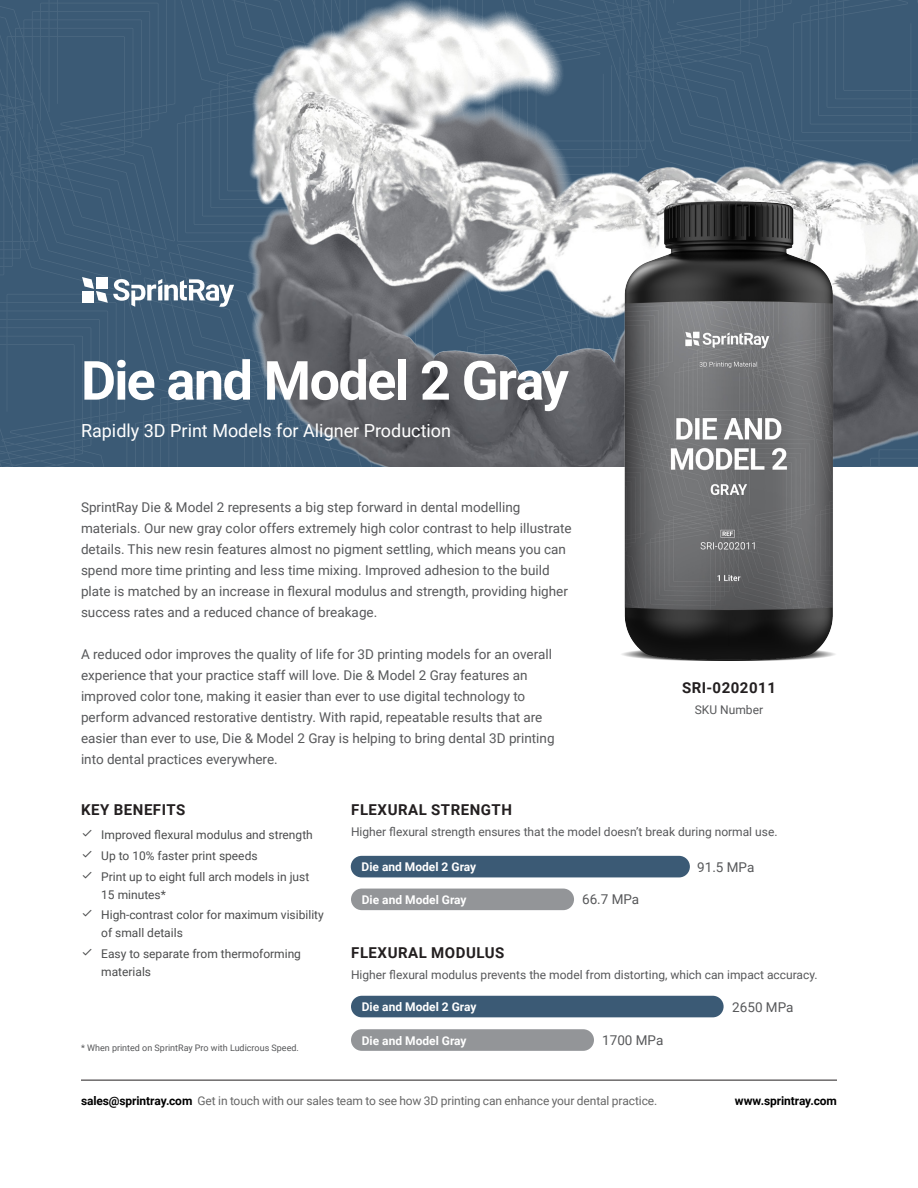
<style>
.page{position:relative;width:918px;height:1188px;background:#fff}
.page>*{position:absolute;margin:0;border:0;box-sizing:border-box;transform-origin:0 0}
.t1{font:700 54px "Roboto";letter-spacing:-.03em;color:#fff}
.sub-head{font:18px "Roboto";color:#fff}
.characteristics{font:700 15px "Roboto";letter-spacing:.035em;color:#231f20}
.t2{font:13.5px/21px "Roboto";color:#57585a}
.t3{font:12px/18px "Roboto";color:#4b4c4d}
.t4{font:12px "Roboto";letter-spacing:-.01em;color:#666}
.footnotes{font:12px "Roboto";color:#57585a}
.characteristics-2{font:12px "Roboto";color:#57585a}
.bars{font:700 12px "Roboto";color:#fff}
.t5{font:700 12px "Roboto";letter-spacing:-.005em;color:#000}
.footnotes-2{font:9px "Roboto";color:#57585a}
.s1{font-weight:700;color:#000}
</style>
<div class="page">
<hr style="left:81px;top:1080px;width:756px;height:1px;background:#231f20">
<svg style="left:234px;top:252px;width:12px;height:215px;background:#3c5b76"></svg>
<svg style="left:234px;top:0;width:12px;height:200px;background:#3c5b75"></svg>
<img style="left:246px;top:0;width:672px;height:467px">
<svg style="left:0;top:0;width:234px;height:467px;background:#3f5d78"></svg>
<div style="left:351px;top:996px;width:373px;height:21px;background:#3b5a75;border-radius:11px"></div>
<div style="left:351px;top:1029px;width:243px;height:22px;background:#939598;border-radius:11px"></div>
<div style="left:351px;top:889px;width:223px;height:21px;background:#939598;border-radius:11px"></div>
<img style="left:621px;top:202px;width:216px;height:458px">
<div style="left:351px;top:856px;width:339px;height:21px;background:#3b5a75;border-radius:11px"></div>
<p class="t1" style="left:81px;top:343px;width:489px">Die and Model 2 Gray</p>
<p class="sub-head" style="left:81px;top:418px;width:372px">Rapidly 3D Print Models for Aligner Production</p>
<p class="t2" style="left:81px;top:496px;width:492px">SprintRay Die &amp; Model 2 represents a big step forward in dental modelling materials. Our new gray color offers extremely high color contrast to help illustrate details. This new resin features almost no pigment settling, which means you can spend more time printing and less time mixing. Improved adhesion to the build plate is matched by an increase in flexural modulus and strength, providing higher success rates and a reduced chance of breakage.</p>
<p class="t2" style="left:81px;top:643px;width:475px">A reduced odor improves the quality of life for 3D printing models for an overall experience that your practice staff will love. Die &amp; Model 2 Gray features an improved color tone, making it easier than ever to use digital technology to perform advanced restorative dentistry. With rapid, repeatable results that are easier than ever to use, Die &amp; Model 2 Gray is helping to bring dental 3D printing into dental practices everywhere.</p>
<p class="characteristics" style="left:682px;top:677px;width:95px">SRI-0202011</p>
<p class="footnotes" style="left:695px;top:701px;width:70px">SKU Number</p>
<p class="characteristics" style="left:81px;top:799px;width:106px">KEY BENEFITS</p>
<p class="t3" style="left:101px;top:826px;width:213px">Improved flexural modulus and strength</p>
<p class="t3" style="left:101px;top:846px;width:158px">Up to 10% faster print speeds</p>
<p class="t3" style="left:101px;top:867px;width:210px">Print up to eight full arch models in just<br>15 minutes*</p>
<p class="t3" style="left:101px;top:906px;width:224px">High-contrast color for maximum visibility of small details</p>
<p class="t3" style="left:101px;top:944px;width:201px">Easy to separate from thermoforming materials</p>
<p class="footnotes-2" style="left:81px;top:1042px;width:219px">* When printed on SprintRay Pro with Ludicrous Speed.</p>
<p class="characteristics" style="left:351px;top:799px;width:162px">FLEXURAL STRENGTH</p>
<p class="characteristics-2" style="left:351px;top:823px;width:428px">Higher flexural strength ensures that the model doesn’t break during normal use.</p>
<p class="bars" style="left:362px;top:858px;width:116px">Die and Model 2 Gray</p>
<p class="t2" style="left:697px;top:856px;width:59px">91.5 MPa</p>
<p class="bars" style="left:362px;top:891px;width:106px">Die and Model Gray</p>
<p class="t2" style="left:582px;top:889px;width:59px">66.7 MPa</p>
<p class="characteristics" style="left:351px;top:943px;width:155px">FLEXURAL MODULUS</p>
<p class="footnotes" style="left:351px;top:967px;width:468px">Higher flexural modulus prevents the model from distorting, which can impact accuracy.</p>
<p class="bars" style="left:362px;top:998px;width:116px">Die and Model 2 Gray</p>
<p class="bars" style="left:362px;top:1032px;width:106px">Die and Model Gray</p>
<p class="t2" style="left:602px;top:1029px;width:63px">1700 MPa</p>
<p class="t2" style="left:732px;top:996px;width:63px">2650 MPa</p>
<p class="t4" style="left:81px;top:1092px;width:578px"><span class="s1">sales@sprintray.com</span> Get in touch with our sales team to see how 3D printing can enhance your dental practice.</p>
<p class="t5" style="left:735px;top:1092px;width:104px">www.sprintray.com</p>
</div>
